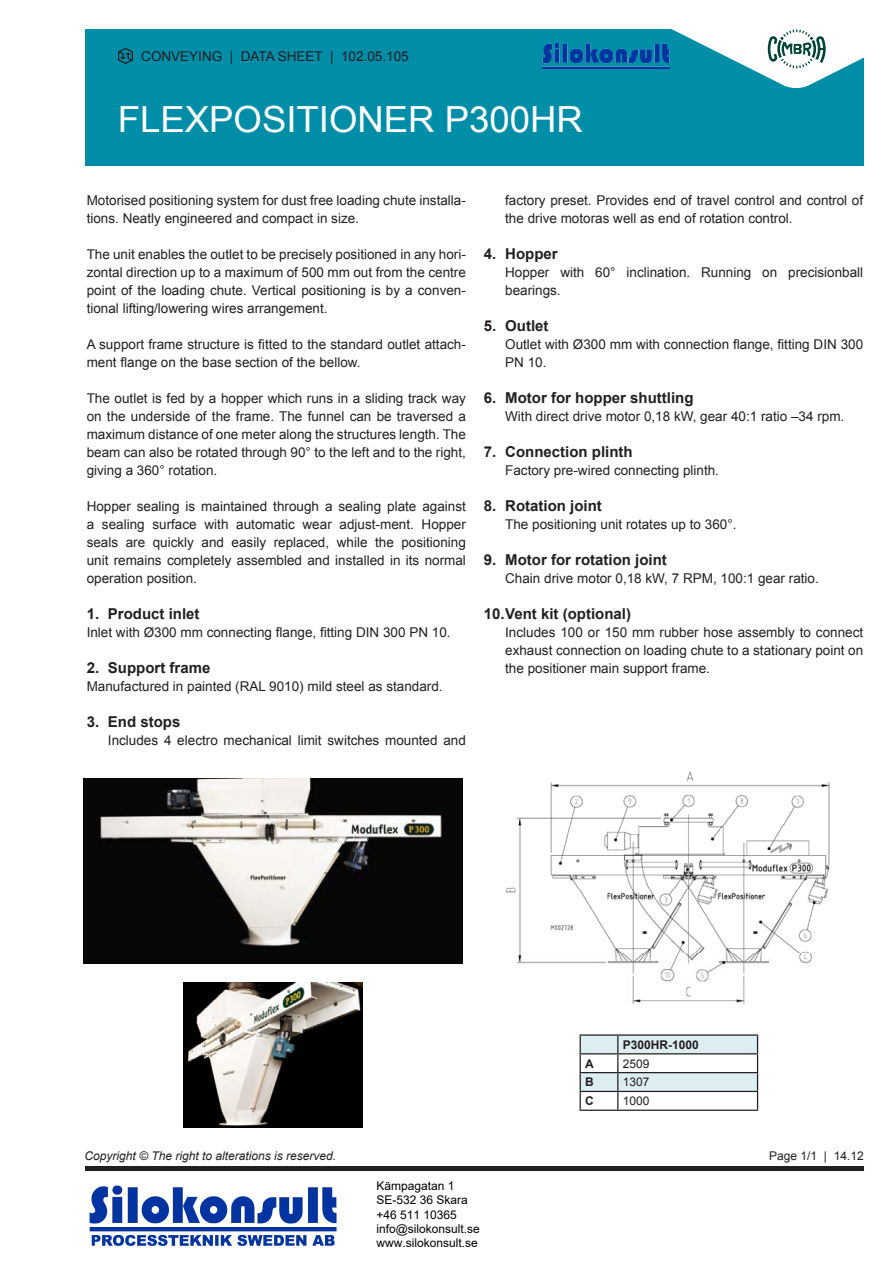
<style>
.page{position:relative;width:893px;height:1263px;background:#fff}
.page>*{position:absolute;margin:0;border:0;box-sizing:border-box;transform-origin:0 0}
.t1{font:36px "Arial";color:#fff}
.t2{font:700 15px "Arial";color:#231f20}
.t3{font:13.5px/18px "Arial";color:#231f20}
.t4{font:12px/14.4px "Arial";color:#000}
.t5{font:italic 12px "Arial";color:#231f20}
.t6{font:12px "Arial";color:#231f20}
.t7{font:700 12px "Arial";color:#231f20}
</style>
<div class="page">
<hr style="left:86px;top:1166px;width:778px;height:4px;background:#231f20">
<div style="left:85px;top:30px;width:778px;height:136px;background:#008da8"></div>
<svg style="left:604px;top:29px;width:260px;height:59px"></svg>
<svg style="left:118px;top:48px;width:15px;height:16px"></svg>
<img style="left:84px;top:778px;width:378px;height:185px">
<img style="left:184px;top:982px;width:178px;height:146px">
<img style="left:506px;top:771px;width:324px;height:233px">
<hr style="left:580px;top:1034px;width:38px;height:2px;background:#231f20">
<hr style="left:618px;top:1034px;width:140px;height:2px;background:#231f20">
<svg style="left:580px;top:1035px;width:178px;height:74px"></svg>
<hr style="left:580px;top:1109px;width:38px;height:2px;background:#231f20">
<hr style="left:618px;top:1109px;width:140px;height:2px;background:#231f20">
<img style="left:543px;top:43px;width:126px;height:25px">
<img style="left:89px;top:1185px;width:248px;height:61px">
<p class="t3" style="left:141px;top:47px;width:269px">CONVEYING | DATA SHEET | 102.05.105</p>
<h1 class="t1" style="left:118px;top:96px;width:467px">FLEXPOSITIONER P300HR</h1>
<p class="t3" style="left:87px;top:191px;width:381px">Motorised positioning system for dust free loading chute installa&shy;tions. Neatly engineered and compact in size.</p>
<p class="t3" style="left:87px;top:245px;width:381px;text-align:justify">The unit enables the outlet to be precisely positioned in any hori&shy;zontal direction up to a maximum of 500 mm out from the centre point of the loading chute. Vertical positioning is by a conven&shy;tional lifting/lowering wires arrangement.</p>
<p class="t3" style="left:87px;top:335px;width:381px">A support frame structure is fitted to the standard outlet attach&shy;ment flange on the base section of the bellow.</p>
<p class="t3" style="left:87px;top:389px;width:381px;text-align:justify">The outlet is fed by a hopper which runs in a sliding track way on the underside of the frame. The funnel can be traversed a maximum distance of one meter along the structures length. The beam can also be rotated through 90° to the left and to the right, giving a 360° rotation.</p>
<p class="t3" style="left:87px;top:497px;width:381px;text-align:justify">Hopper sealing is maintained through a sealing plate against a sealing surface with automatic wear adjust-ment. Hopper seals are quickly and easily replaced, while the positioning unit remains completely assembled and installed in its normal operation position.</p>
<p class="t2" style="left:87px;top:604px;width:114px">1. Product inlet</p>
<p class="t3" style="left:87px;top:623px;width:365px">Inlet with Ø300 mm connecting flange, fitting DIN 300 PN 10.</p>
<p class="t2" style="left:87px;top:658px;width:125px">2. Support frame</p>
<p class="t3" style="left:87px;top:677px;width:357px">Manufactured in painted (RAL 9010) mild steel as standard.</p>
<p class="t2" style="left:87px;top:712px;width:95px">3. End stops</p>
<p class="t3" style="left:108px;top:731px;width:359px">Includes 4 electro mechanical limit switches mounted and</p>
<p class="t3" style="left:505px;top:191px;width:359px">factory preset. Provides end of travel control and control of the drive motoras well as end of rotation control.</p>
<p class="t2" style="left:484px;top:244px;width:75px">4. Hopper</p>
<p class="t3" style="left:505px;top:263px;width:359px">Hopper with 60° inclination. Running on precisionball bearings.</p>
<p class="t2" style="left:484px;top:316px;width:66px">5. Outlet</p>
<p class="t3" style="left:505px;top:335px;width:359px">Outlet with Ø300 mm with connection flange, fitting DIN 300<br>PN 10.</p>
<p class="t2" style="left:484px;top:388px;width:211px">6. Motor for hopper shuttling</p>
<p class="t3" style="left:505px;top:407px;width:341px">With direct drive motor 0,18 kW, gear 40:1 ratio –34 rpm.</p>
<p class="t2" style="left:484px;top:442px;width:150px">7. Connection plinth</p>
<p class="t3" style="left:505px;top:461px;width:215px">Factory pre-wired connecting plinth.</p>
<p class="t2" style="left:484px;top:496px;width:119px">8. Rotation joint</p>
<p class="t3" style="left:505px;top:515px;width:233px">The positioning unit rotates up to 360°.</p>
<p class="t2" style="left:484px;top:550px;width:184px">9. Motor for rotation joint</p>
<p class="t3" style="left:505px;top:569px;width:315px">Chain drive motor 0,18 kW, 7 RPM, 100:1 gear ratio.</p>
<p class="t2" style="left:484px;top:604px;width:149px">10.Vent kit (optional)</p>
<p class="t3" style="left:505px;top:623px;width:359px;text-align:justify">Includes 100 or 150 mm rubber hose assembly to connect exhaust connection on loading chute to a stationary point on the positioner main support frame.</p>
<p class="t7" style="left:623px;top:1036px;width:78px">P300HR-1000</p>
<p class="t7" style="left:585px;top:1055px;width:10px">A</p>
<p class="t6" style="left:623px;top:1055px;width:28px">2509</p>
<p class="t7" style="left:585px;top:1074px;width:10px">B</p>
<p class="t6" style="left:623px;top:1074px;width:28px">1307</p>
<p class="t7" style="left:585px;top:1093px;width:10px">C</p>
<p class="t6" style="left:623px;top:1093px;width:28px">1000</p>
<p class="t5" style="left:85px;top:1148px;width:253px">Copyright © The right to alterations is reserved.</p>
<p class="t6" style="left:769px;top:1148px;width:96px">Page 1/1 | 14.12</p>
<p class="t4" style="left:376px;top:1178px;width:105px">Kämpagatan 1<br>SE-532 36 Skara +46 511 10365 info@silokonsult.se www.silokonsult.se</p>
</div>
